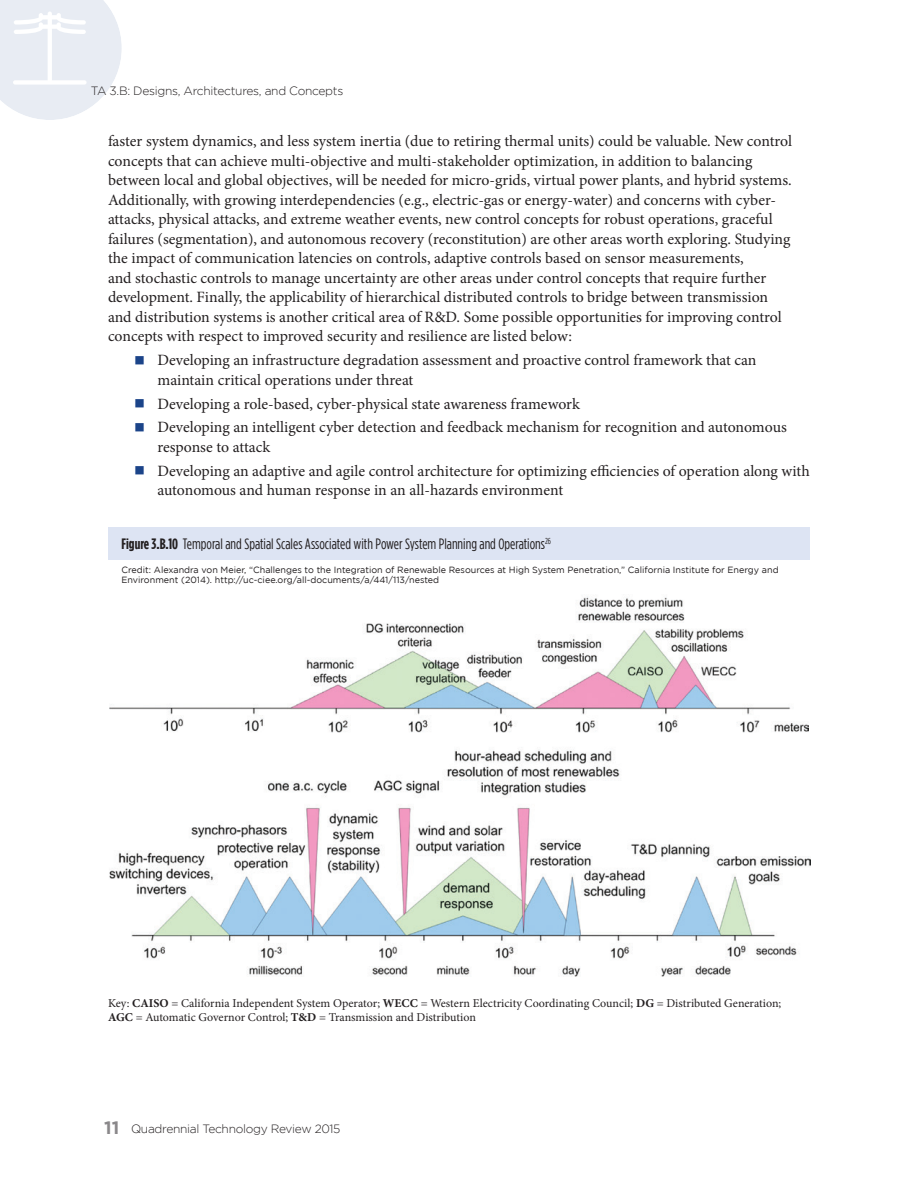
<style>
.page{position:relative;width:918px;height:1188px;background:#fff}
.page>*{position:absolute;margin:0;border:0;box-sizing:border-box;transform-origin:0 0}
.Body_Text{font:15.75px/19.5px "Minion Pro";color:#231f20}
.Bullet_Text{font:15.75px/19.5px "Minion Pro";letter-spacing:-.005em;color:#231f20}
.Figure_Text{font:15px "Gotham Condensed";color:#231f20}
.Table_-_footers{font:12px/14.4px "Minion Pro";color:#231f20}
.t1{font:300 12px "Gotham";letter-spacing:-.025em;color:#231f20}
.Credit{font:9px/10.8px "Gotham";color:#231f20}
.s1{color:#1b4489}
.s2{font-weight:700}
.s3{font-weight:700;font-size:18px;color:#8a888a}
</style>
<div class="page">
<svg style="left:0;top:0;width:122px;height:120px"></svg>
<div style="left:108px;top:528px;width:702px;height:32px;background:#dde4f3"></div>
<img style="left:109px;top:596px;width:700px;height:137px">
<img style="left:109px;top:750px;width:701px;height:226px">
<p class="t1" style="left:91px;top:84px;width:254px">TA 3.B: Designs, Architectures, and Concepts</p>
<p class="Body_Text" style="left:108px;top:132px;width:686px">faster system dynamics, and less system inertia (due to retiring thermal units) could be valuable. New control concepts that can achieve multi-objective and multi-stakeholder optimization, in addition to balancing between local and global objectives, will be needed for micro-grids, virtual power plants, and hybrid systems.<br>Additionally, with growing interdependencies (e.g., electric-gas or energy-water) and concerns with cyber&shy;attacks, physical attacks, and extreme weather events, new control concepts for robust operations, graceful failures (segmentation), and autonomous recovery (reconstitution) are other areas worth exploring. Studying the impact of communication latencies on controls, adaptive controls based on sensor measurements,<br>and stochastic controls to manage uncertainty are other areas under control concepts that require further development. Finally, the applicability of hierarchical distributed controls to bridge between transmission and distribution systems is another critical area of R&amp;D. Some possible opportunities for improving control concepts with respect to improved security and resilience are listed below:</p>
<p class="Bullet_Text" style="left:158px;top:351px;width:601px;text-indent:-22px"><span class="s1">■</span> Developing an infrastructure degradation assessment and proactive control framework that can maintain critical operations under threat</p>
<p class="Bullet_Text" style="left:135px;top:394px;width:446px"><span class="s1">■</span> Developing a role-based, cyber-physical state awareness framework</p>
<p class="Bullet_Text" style="left:158px;top:418px;width:631px;text-indent:-22px"><span class="s1">■</span> Developing an intelligent cyber detection and feedback mechanism for recognition and autonomous response to attack</p>
<p class="Bullet_Text" style="left:158px;top:461px;width:654px;text-indent:-22px"><span class="s1">■</span> Developing an adaptive and agile control architecture for optimizing efficiencies of operation along with autonomous and human response in an all-hazards environment</p>
<p class="Figure_Text" style="left:122px;top:536px;width:431px"><span class="s2">Figure 3.B.10</span> Temporal and Spatial Scales Associated with Power System Planning and Operations<sup>26</sup></p>
<p class="Credit" style="left:122px;top:564px;width:659px">Credit: Alexandra von Meier, “Challenges to the Integration of Renewable Resources at High System Penetration,” California Institute for Energy and<br>Environment (2014). http://uc-ciee.org/all-documents/a/441/113/nested</p>
<p class="Table_-_footers" style="left:108px;top:996px;width:675px">Key: <span class="s2">CAISO</span> = California Independent System Operator; <span class="s2">WECC</span> = Western Electricity Coordinating Council; <span class="s2">DG</span> = Distributed Generation;<br><span class="s2">AGC</span> = Automatic Governor Control; <span class="s2">T&amp;D</span> = Transmission and Distribution</p>
<p class="t1" style="left:104px;top:1122px;width:238px"><span class="s3">11</span> Quadrennial Technology Review 2015</p>
</div>
